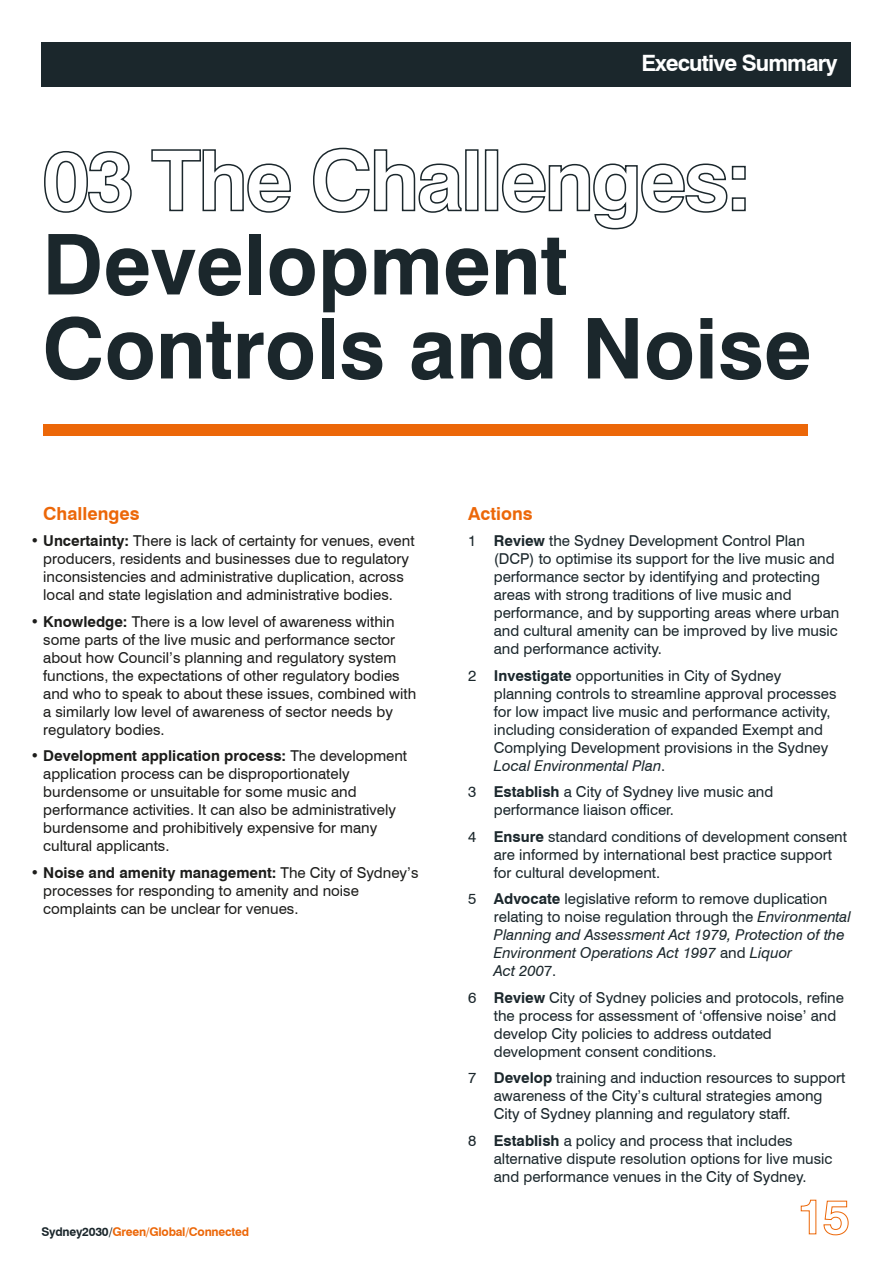
<style>
.page{position:relative;width:893px;height:1263px;background:#fff}
.page>*{position:absolute;margin:0;border:0;box-sizing:border-box;transform-origin:0 0}
.t1{font:700 84px/84px "Swiss 721 BT";color:#1b272c}
.t2{font:700 22.5px "Swiss 721 BT";letter-spacing:-.04em;color:#fff}
.t3{font:700 18px "Swiss 721 BT";color:#ec6708}
.t4{font:15px/18px "Swiss 721 BT";color:#1b272c}
.t5{font:15px/18px "Swiss 721 BT";color:#1d1d1b}
.t6{font:italic 15px/18px "Swiss 721 BT";color:#1b272c}
.t7{font:700 12px "Swiss 721 BT";letter-spacing:-.02em;color:#ec6708}
.s1{font-weight:700}
.s2{color:#1b272c}
.s3{font-style:italic}
.s4{font-style:normal}
.s5{font-weight:700;font-style:normal}
</style>
<div class="page">
<svg style="left:800px;top:1199px;width:17px;height:35px"></svg>
<svg style="left:823px;top:1200px;width:26px;height:35px"></svg>
<div style="left:41px;top:43px;width:809px;height:44px;background:#1b272c"></div>
<svg style="left:44px;top:151px;width:88px;height:62px"></svg>
<svg style="left:151px;top:149px;width:140px;height:64px"></svg>
<svg style="left:313px;top:147px;width:149px;height:66px"></svg>
<div style="left:465px;top:149px;width:14px;height:62px;border:2px solid #1b272c"></div>
<div style="left:485px;top:149px;width:13px;height:62px;border:2px solid #1b272c"></div>
<svg style="left:501px;top:163px;width:245px;height:67px"></svg>
<div style="left:43px;top:424px;width:764px;height:11px;background:#ec6708"></div>
<h2 class="t2" style="left:641px;top:50px;width:198px">Executive Summary</h2>
<h1 class="t1" style="left:42px;top:222px;width:771px">Development<br>Controls and Noise</h1>
<p class="t3" style="left:43px;top:502px;width:98px">Challenges</p>
<p class="t5" style="left:31px;top:532px;width:386px;text-align:center"><span class="s1">• Uncertainty:</span> There is lack of certainty for venues, event producers, residents and businesses due to regulatory inconsistencies and administrative duplication, across local and state legislation and administrative bodies.</p>
<p class="t5" style="left:43px;top:612px;width:375px;text-indent:-13px"><span class="s1">• Knowledge:</span> There is a low level of awareness within some parts of the live music and performance sector about how Council’s planning and regulatory system functions, the expectations of other regulatory bodies and who to speak to about these issues, combined with a similarly low level of awareness of sector needs by regulatory bodies.</p>
<p class="t5" style="left:43px;top:747px;width:365px;text-indent:-13px">• <span class="s1">Development application process:</span> The development application process can be disproportionately burdensome or unsuitable for some music and performance activities. It can also be administratively burdensome and prohibitively expensive for many cultural applicants.</p>
<p class="t5" style="left:43px;top:863px;width:377px;text-indent:-13px">• <span class="s1">Noise and amenity management:</span> The City of Sydney’s processes for responding to amenity and noise complaints can be unclear for venues.</p>
<p class="t7" style="left:41px;top:1224px;width:209px"><span class="s2">Sydney2030/</span>Green/Global/Connected</p>
<p class="t3" style="left:468px;top:502px;width:66px">Actions</p>
<p class="t4" style="left:494px;top:532px;width:347px;text-indent:-26px">1 <span class="s1">Review</span> the Sydney Development Control Plan (DCP) to optimise its support for the live music and performance sector by identifying and protecting areas with strong traditions of live music and performance, and by supporting areas where urban and cultural amenity can be improved by live music and performance activity.</p>
<p class="t4" style="left:494px;top:666px;width:344px;text-indent:-26px">2 <span class="s1">Investigate</span> opportunities in City of Sydney planning controls to streamline approval processes for low impact live music and performance activity, including consideration of expanded Exempt and Complying Development provisions in the Sydney <span class="s3">Local Environmental Plan</span>.</p>
<p class="t4" style="left:494px;top:783px;width:281px;text-indent:-26px">3 <span class="s1">Establish</span> a City of Sydney live music and performance liaison officer.</p>
<p class="t4" style="left:494px;top:827px;width:355px;text-indent:-26px">4 <span class="s1">Ensure</span> standard conditions of development consent are informed by international best practice support for cultural development.</p>
<p class="t6" style="left:494px;top:890px;width:359px;text-indent:-26px"><span class="s4">5</span> <span class="s5">Advocate</span> <span class="s4">legislative reform to remove duplication relating to noise regulation through the</span> Environmental Planning and Assessment Act 1979, Protection of the Environment Operations Act 1997 <span class="s4">and</span> Liquor<br>Act 200<span class="s4">7.</span></p>
<p class="t4" style="left:494px;top:988px;width:352px;text-indent:-26px">6 <span class="s1">Review</span> City of Sydney policies and protocols, refine the process for assessment of ‘offensive noise’ and develop City policies to address outdated development consent conditions.</p>
<p class="t4" style="left:494px;top:1069px;width:353px;text-indent:-26px">7 <span class="s1">Develop</span> training and induction resources to support awareness of the City’s cultural strategies among<br>City of Sydney planning and regulatory staff.</p>
<p class="t4" style="left:494px;top:1131px;width:340px;text-indent:-26px">8 <span class="s1">Establish</span> a policy and process that includes alternative dispute resolution options for live music and performance venues in the City of Sydney.</p>
</div>
